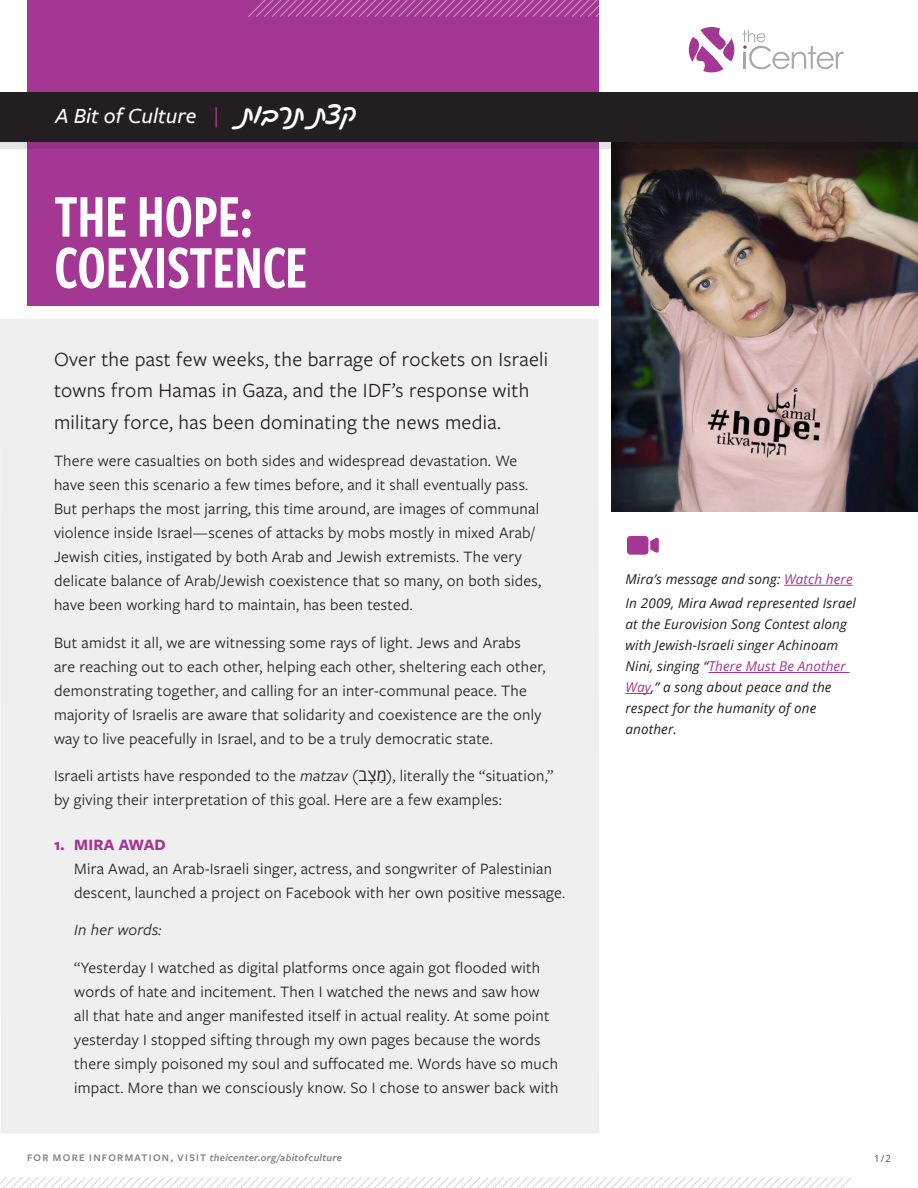
<style>
.page{position:relative;width:918px;height:1188px;background:#fff}
.page>*{position:absolute;margin:0;border:0;box-sizing:border-box;transform-origin:0 0}
.t1{font:63px "Freight Sans Cmp Pro Semi";letter-spacing:-.01em;color:#fff}
.t2{font:27px "Gveret Levin Alef Alef Alef";color:#fff}
.t3{font:italic 500 22.5px "Freight Sans Pro";color:#fff}
.Body{font:21px/31.5px "Freight Sans Pro";letter-spacing:.015em;color:#231f20}
.Body-2{font:16.5px/24px "Freight Sans Pro";letter-spacing:.015em;color:#231f20}
.Body-3{font:italic 16.5px "Freight Sans Pro";letter-spacing:.015em;color:#231f20}
.Body-4{font:700 16.5px "Freight Sans Pro";letter-spacing:.01em;color:#a43794}
.t4{font:italic 13.5px/21px "Open Sans";letter-spacing:.01em;color:#231f20}
.t5{font:italic 600 10.5px "Freight Sans Pro";letter-spacing:.025em;color:#808285}
.t6{font:9.75px "Open Sans";color:#57585a}
.s1{color:#a43794}
.s2{font-style:italic}
.s3{font-family:"Open Sans Hebrew"}
.s4{font-style:normal}
</style>
<div class="page">
<img style="left:611px;top:149px;width:307px;height:362px">
<div style="left:27px;top:0;width:572px;height:305px;background:#a43794"></div>
<svg style="left:248px;top:0;width:351px;height:17px"></svg>
<div style="left:0;top:319px;width:599px;height:814px;background:#efeff0"></div>
<svg style="left:0;top:142px;width:918px;height:7px;background:#6f2f63"></svg>
<div style="left:0;top:92px;width:627px;height:50px;background:#231f20"></div>
<div style="left:615px;top:92px;width:303px;height:50px;background:#231f20"></div>
<svg style="left:0;top:1177px;width:852px;height:11px"></svg>
<svg style="left:689px;top:27px;width:45px;height:45px"></svg>
<svg style="left:742px;top:30px;width:102px;height:39px"></svg>
<hr style="left:784px;top:585px;width:69px;height:1px;background:#a43794">
<hr style="left:708px;top:672px;width:142px;height:1px;background:#a43794">
<svg style="left:626px;top:693px;width:25px;height:1px"></svg>
<div style="left:627px;top:536px;width:21px;height:19px;background:#a43794;border-radius:3px"></div>
<svg style="left:650px;top:538px;width:9px;height:15px"></svg>
<p class="t3" style="left:56px;top:101px;width:165px">A Bit of Culture <span class="s1">|</span></p>
<p class="t2" style="left:242px;top:95px;width:116px">תרבות קצת</p>
<p class="t1" style="left:54px;top:173px;width:201px">THE HOPE:</p>
<p class="t1" style="left:54px;top:224px;width:255px">COEXISTENCE</p>
<p class="Body" style="left:54px;top:342px;width:496px">Over the past few weeks, the barrage of rockets on Israeli towns from Hamas in Gaza, and the IDF’s response with military force, has been dominating the news media.</p>
<p class="Body-2" style="left:54px;top:448px;width:489px">There were casualties on both sides and widespread devastation. We have seen this scenario a few times before, and it shall eventually pass.<br>But perhaps the most jarring, this time around, are images of communal violence inside Israel—scenes of attacks by mobs mostly in mixed Arab/ Jewish cities, instigated by both Arab and Jewish extremists. The very delicate balance of Arab/Jewish coexistence that so many, on both sides, have been working hard to maintain, has been tested.</p>
<p class="Body-2" style="left:54px;top:630px;width:493px">But amidst it all, we are witnessing some rays of light. Jews and Arabs are reaching out to each other, helping each other, sheltering each other, demonstrating together, and calling for an inter-communal peace. The majority of Israelis are aware that solidarity and coexistence are the only way to live peacefully in Israel, and to be a truly democratic state.</p>
<p class="Body-2" style="left:54px;top:763px;width:501px">Israeli artists have responded to the <span class="s2">matzav</span> (<span class="s3">בָצַמ</span>(, literally the “situation,” by giving their interpretation of this goal. Here are a few examples:</p>
<p class="Body-4" style="left:54px;top:833px;width:113px">1. MIRA AWAD</p>
<p class="Body-2" style="left:74px;top:856px;width:493px">Mira Awad, an Arab-Israeli singer, actress, and songwriter of Palestinian descent, launched a project on Facebook with her own positive message.</p>
<p class="Body-3" style="left:74px;top:919px;width:89px">In her words:</p>
<p class="Body-2" style="left:74px;top:955px;width:486px">“Yesterday I watched as digital platforms once again got flooded with words of hate and incitement. Then I watched the news and saw how<br>all that hate and anger manifested itself in actual reality. At some point yesterday I stopped sifting through my own pages because the words there simply poisoned my soul and suffocated me. Words have so much impact. More than we consciously know. So I chose to answer back with</p>
<p class="t5" style="left:27px;top:1151px;width:317px"><span class="s4">FOR MORE INFORMATION, VISIT</span> theicenter.org/abitofculture</p>
<p class="t4" style="left:626px;top:568px;width:229px">Mira’s message and song: <span class="s1">Watch here</span></p>
<p class="t4" style="left:626px;top:593px;width:232px">In 2009, Mira Awad represented Israel at the Eurovision Song Contest along with Jewish-Israeli singer Achinoam<br>Nini, singing “<span class="s1">There Must Be Another<br>Way</span>,” a song about peace and the respect for the humanity of one another.</p>
<p class="t6" style="left:874px;top:1151px;width:18px">1/2</p>
</div>
